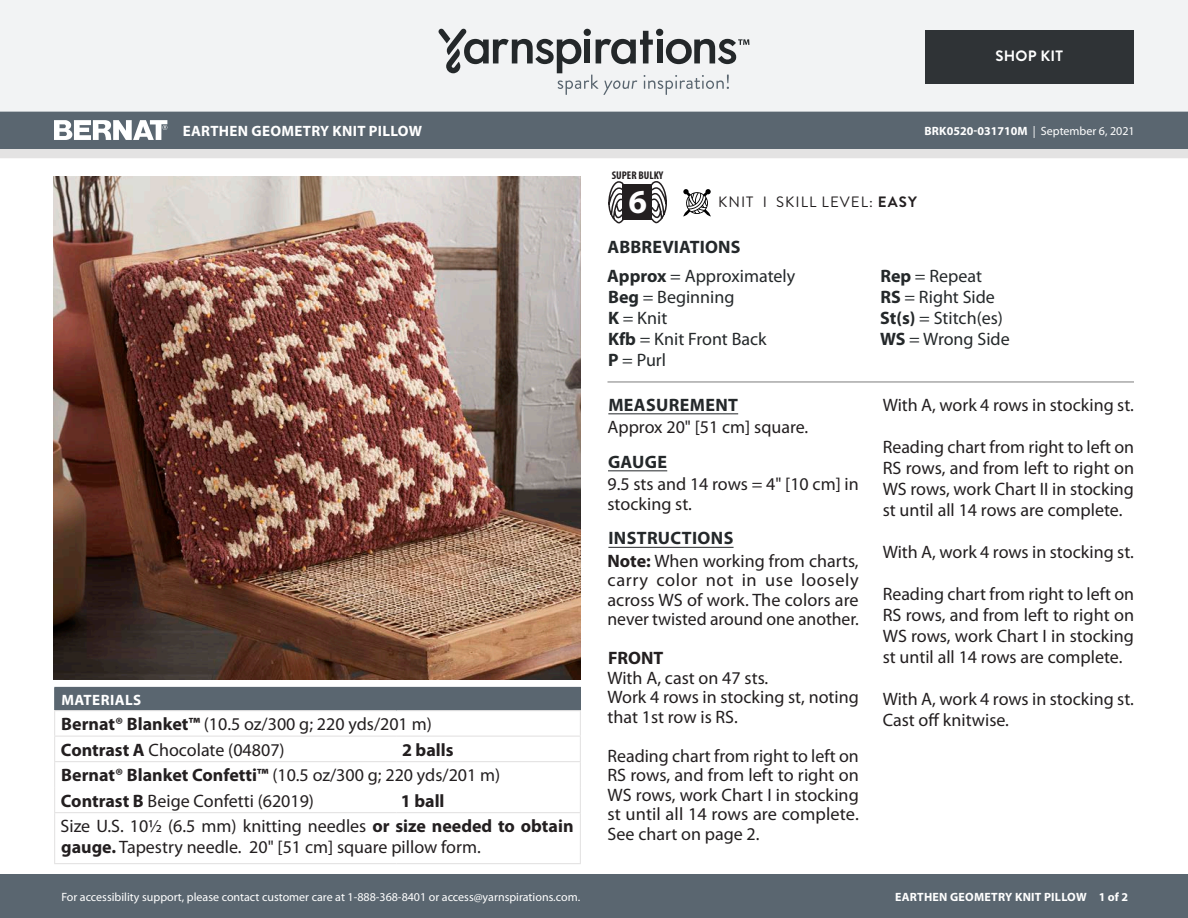
<style>
.page{position:relative;width:1188px;height:918px;background:#fff}
.page>*{position:absolute;margin:0;border:0;box-sizing:border-box;transform-origin:0 0}
.t1{font:700 33.6px "Myriad Pro";color:#fff}
.Body_-__With_auto_st{font:18px/19.5px "Myriad Pro";color:#231f20;text-align:justify}
.Abbreviations_-_With{font:18px "Myriad Pro";color:#24282a}
.Materials_-_Needle{font:18px/21px "Myriad Pro";color:#231f20}
.Materials_-_Brand{font:18px "Myriad Pro";color:#231f20}
.Material_-__Colors_i{font:18px "Myriad Pro";color:#231f20}
.Body_-_HEADERS_-_Und{font:700 18px "Myriad Pro";letter-spacing:.02em;color:#24282a}
.Abbreviations_-__Hea{font:700 18px "Myriad Pro";letter-spacing:.01em;color:#24282a}
.Material_-__Colors_i-2{font:700 18px "Myriad Pro";color:#231f20}
.SIZES_-_Color_Coded{font:700 18px "Myriad Pro";color:#231f20}
.Header_-_Name___Type{font:700 15px "Myriad Pro";letter-spacing:.02em;color:#fff}
.Type_of_pattern___Sk{font:15px "Brandon Grotesque";letter-spacing:.07em;color:#231f20}
.Materials_-__Header{font:700 15px "Myriad Pro";letter-spacing:.03em;color:#fff}
.Body_-__Color_coded{font:700 15px "Brandon Grotesque";letter-spacing:.02em;color:#fff}
.Footer_-_Sku___Date{font:12px "Myriad Pro";color:#fff}
.Footer_-_Sku___Date-2{font:700 12px "Myriad Pro";letter-spacing:.02em;color:#fff}
.t2{font:700 condensed 11.25px "Myriad Pro";color:#231f20}
.s1{font-weight:700}
</style>
<div class="page">
<div style="left:0;top:875px;width:1188px;height:43px;background:#5a6670"></div>
<div style="left:0;top:149px;width:1188px;height:9px;background:#e4e3e3"></div>
<div style="left:0;top:111px;width:1188px;height:38px;background:#5a6670"></div>
<div style="left:0;top:0;width:1188px;height:112px;background:#f2f3f4"></div>
<svg style="left:438px;top:29px;width:311px;height:66px"></svg>
<div style="left:925px;top:30px;width:209px;height:54px;background:#2f3336"></div>
<img style="left:54px;top:177px;width:527px;height:503px">
<hr style="left:608px;top:413px;width:130px;height:1px;background:#24282a">
<hr style="left:608px;top:470px;width:59px;height:1px;background:#24282a">
<hr style="left:608px;top:547px;width:126px;height:1px;background:#24282a">
<div style="left:55px;top:687px;width:525px;height:24px;background:#5a6670"></div>
<hr style="left:54px;top:687px;width:342px;height:1px;background:#5a6670">
<hr style="left:396px;top:687px;width:185px;height:1px;background:#5a6670">
<hr style="left:54px;top:710px;width:342px;height:1px;background:#e4e3e3">
<hr style="left:396px;top:710px;width:185px;height:1px;background:#e4e3e3">
<hr style="left:54px;top:813px;width:1px;height:50px;background:#e4e3e3">
<hr style="left:54px;top:812px;width:342px;height:1px;background:#e4e3e3">
<hr style="left:396px;top:812px;width:185px;height:1px;background:#e4e3e3">
<hr style="left:580px;top:813px;width:1px;height:50px;background:#e4e3e3">
<hr style="left:54px;top:863px;width:342px;height:1px;background:#e4e3e3">
<hr style="left:396px;top:863px;width:185px;height:1px;background:#e4e3e3">
<hr style="left:54px;top:736px;width:342px;height:1px;background:#e4e3e3">
<svg style="left:54px;top:688px;width:1px;height:124px"></svg>
<hr style="left:396px;top:736px;width:185px;height:1px;background:#e4e3e3">
<svg style="left:580px;top:688px;width:1px;height:124px"></svg>
<hr style="left:54px;top:761px;width:342px;height:1px;background:#e4e3e3">
<hr style="left:396px;top:761px;width:185px;height:1px;background:#e4e3e3">
<hr style="left:608px;top:382px;width:526px;height:1px;background:#7d7d7d">
<svg style="left:54px;top:120px;width:113px;height:20px"></svg>
<svg style="left:683px;top:189px;width:28px;height:28px"></svg>
<svg style="left:608px;top:181px;width:16px;height:42px"></svg>
<svg style="left:651px;top:181px;width:16px;height:42px"></svg>
<div style="left:622px;top:184px;width:30px;height:36px;background:#231f20"></div>
<p class="Body_-__Color_coded" style="left:995px;top:46px;width:69px">SHOP KIT</p>
<p class="Header_-_Name___Type" style="left:183px;top:121px;width:241px">EARTHEN GEOMETRY KNIT PILLOW</p>
<p class="Footer_-_Sku___Date" style="left:924px;top:124px;width:212px"><span class="s1">BRK0520-031710M</span> | September 6, 2021</p>
<p class="t2" style="left:612px;top:168px;width:53px">SUPER BULKY</p>
<p class="t1" style="left:629px;top:180px;width:20px">6</p>
<p class="Type_of_pattern___Sk" style="left:718px;top:192px;width:200px">KNIT I SKILL LEVEL: <span class="s1">EASY</span></p>
<p class="Materials_-__Header" style="left:61px;top:690px;width:81px">MATERIALS</p>
<p class="Materials_-_Brand" style="left:61px;top:714px;width:372px"><span class="s1">Bernat® Blanket™</span> (10.5 oz/300 g; 220 yds/201 m)</p>
<p class="Material_-__Colors_i" style="left:61px;top:740px;width:225px"><span class="s1">Contrast A</span> Chocolate (04807)</p>
<p class="Material_-__Colors_i-2" style="left:402px;top:738px;width:53px">2 balls</p>
<p class="Materials_-_Brand" style="left:61px;top:765px;width:441px"><span class="s1">Bernat® Blanket Confetti™</span> (10.5 oz/300 g; 220 yds/201 m)</p>
<p class="Material_-__Colors_i" style="left:61px;top:791px;width:255px"><span class="s1">Contrast B</span> Beige Confetti (62019)</p>
<p class="Material_-__Colors_i-2" style="left:401px;top:789px;width:45px">1 ball</p>
<p class="Materials_-_Needle" style="left:61px;top:816px;width:514px">Size U.S. 10½ (6.5 mm) knitting needles <span class="s1">or size needed to obtain gauge.</span> Tapestry needle. 20" [51 cm] square pillow form.</p>
<p class="Footer_-_Sku___Date" style="left:61px;top:890px;width:520px">For accessibility support, please contact customer care at 1-888-368-8401 or access@yarnspirations.com.</p>
<p class="Abbreviations_-__Hea" style="left:607px;top:235px;width:135px">ABBREVIATIONS</p>
<p class="Abbreviations_-_With" style="left:607px;top:266px;width:189px"><span class="s1">Approx</span> = Approximately</p>
<p class="Abbreviations_-_With" style="left:608px;top:287px;width:128px"><span class="s1">Beg</span> = Beginning</p>
<p class="Abbreviations_-_With" style="left:608px;top:308px;width:61px"><span class="s1">K</span> = Knit</p>
<p class="Abbreviations_-_With" style="left:608px;top:329px;width:160px"><span class="s1">Kfb</span> = Knit Front Back</p>
<p class="Abbreviations_-_With" style="left:608px;top:350px;width:60px"><span class="s1">P</span> = Purl</p>
<p class="Body_-_HEADERS_-_Und" style="left:608px;top:393px;width:131px">MEASUREMENT</p>
<p class="Body_-__With_auto_st" style="left:607px;top:418px;width:202px">Approx 20" [51 cm] square.</p>
<p class="Body_-_HEADERS_-_Und" style="left:608px;top:450px;width:61px">GAUGE</p>
<p class="Body_-__With_auto_st" style="left:607px;top:475px;width:253px">9.5 sts and 14 rows = 4" [10 cm] in stocking st.</p>
<p class="Body_-_HEADERS_-_Und" style="left:608px;top:527px;width:126px">INSTRUCTIONS</p>
<p class="Body_-__With_auto_st" style="left:608px;top:551px;width:253px"><span class="s1">Note:</span> When working from charts, carry color not in use loosely across WS of work. The colors are never twisted around one another.</p>
<p class="SIZES_-_Color_Coded" style="left:608px;top:647px;width:57px">FRONT</p>
<p class="Body_-__With_auto_st" style="left:607px;top:668px;width:162px">With A, cast on 47 sts.</p>
<p class="Body_-__With_auto_st" style="left:607px;top:688px;width:253px">Work 4 rows in stocking st, noting that 1st row is RS.</p>
<p class="Body_-__With_auto_st" style="left:608px;top:746px;width:253px">Reading chart from right to left on RS rows, and from left to right on WS rows, work Chart I in stocking st until all 14 rows are complete.<br>See chart on page 2.</p>
<p class="Abbreviations_-_With" style="left:880px;top:266px;width:103px"><span class="s1">Rep</span> = Repeat</p>
<p class="Abbreviations_-_With" style="left:880px;top:287px;width:116px"><span class="s1">RS</span> = Right Side</p>
<p class="Abbreviations_-_With" style="left:880px;top:308px;width:124px"><span class="s1">St(s)</span> = Stitch(es)</p>
<p class="Abbreviations_-_With" style="left:880px;top:329px;width:131px"><span class="s1">WS</span> = Wrong Side</p>
<p class="Body_-__With_auto_st" style="left:883px;top:395px;width:253px">With A, work 4 rows in stocking st.</p>
<p class="Body_-__With_auto_st" style="left:883px;top:437px;width:253px;line-height:21px">Reading chart from right to left on RS rows, and from left to right on WS rows, work Chart II in stocking st until all 14 rows are complete.</p>
<p class="Body_-__With_auto_st" style="left:883px;top:542px;width:253px">With A, work 4 rows in stocking st.</p>
<p class="Body_-__With_auto_st" style="left:883px;top:584px;width:253px;line-height:21px">Reading chart from right to left on RS rows, and from left to right on WS rows, work Chart I in stocking st until all 14 rows are complete.</p>
<p class="Body_-__With_auto_st" style="left:883px;top:689px;width:253px;line-height:21px">With A, work 4 rows in stocking st.<br>Cast off knitwise.</p>
<p class="Footer_-_Sku___Date-2" style="left:895px;top:889px;width:234px">EARTHEN GEOMETRY KNIT PILLOW 1 of 2</p>
</div>
